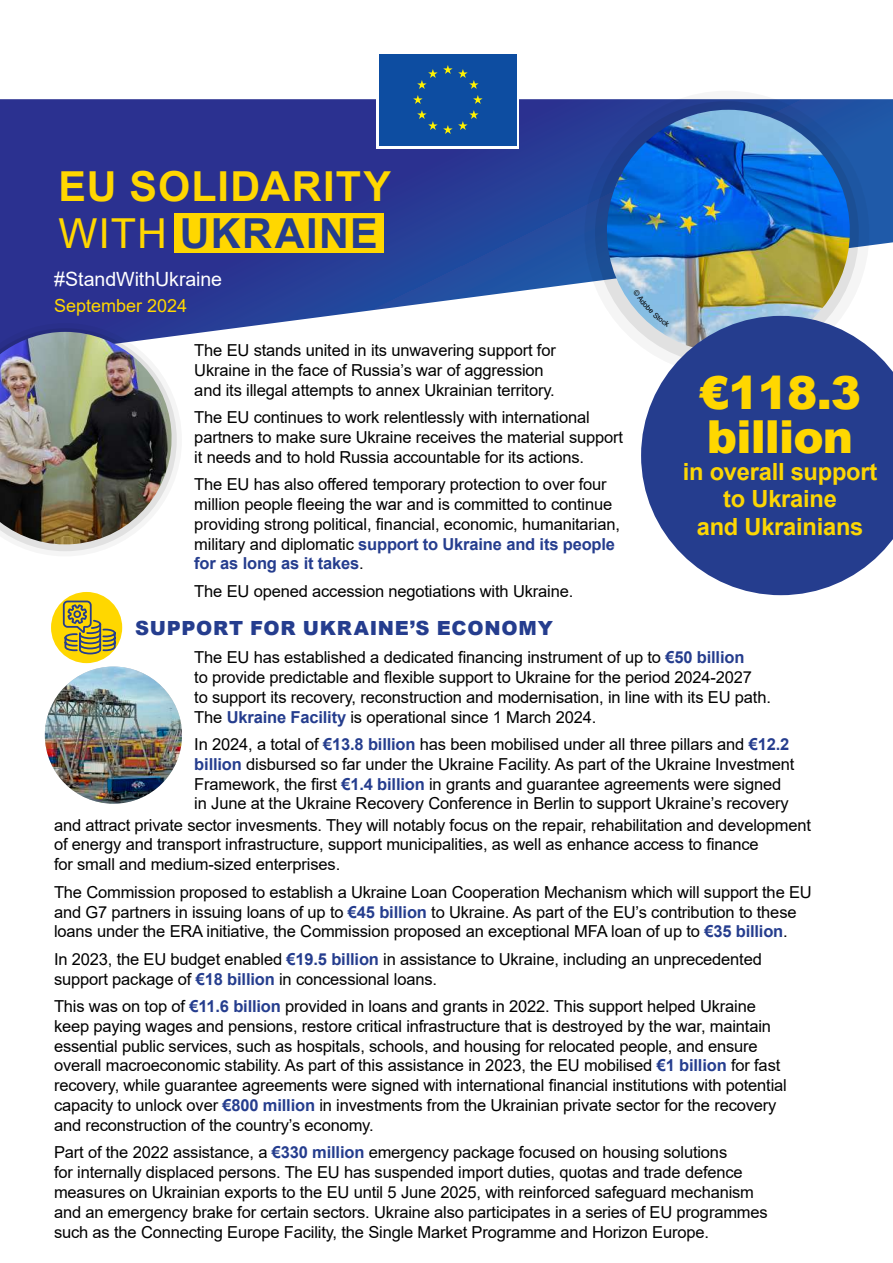
<style>
.page{position:relative;width:893px;height:1263px;background:#fff}
.page>*{position:absolute;margin:0;border:0;box-sizing:border-box;transform-origin:0 0}
.t1{font:900 45.45px/43.8px "Arial";letter-spacing:-.02em;color:#ffd700}
.t2{font:700 41.4px/46.8px "Arial";letter-spacing:.03em;color:#ffd700}
.t3{font:700 23.7px/27.3px "Arial";letter-spacing:-.01em;color:#fcd604;text-align:center}
.t4{font:19.65px "Arial";letter-spacing:-.005em;color:#fff}
.t5{font:900 19.5px "Arial";letter-spacing:.04em;color:#253d8e}
.t6{font:18px "Arial";color:#ffd700}
.t7{font:16.5px/19.8px "Arial";letter-spacing:-.01em;color:#000}
.s1{font-weight:400}
.s2{color:#253d8e}
.s3{font-weight:700;color:#253d8e}
</style>
<div class="page">
<svg style="left:0;top:99px;width:893px;height:236px;background:#3f4e9f"></svg>
<div style="left:376px;top:51px;width:143px;height:97px;background:#fff"></div>
<div style="left:379px;top:54px;width:138px;height:92px;background:#0d4da1"></div>
<svg style="left:413px;top:95px;width:10px;height:9px"></svg>
<svg style="left:417px;top:110px;width:62px;height:24px"></svg>
<svg style="left:473px;top:95px;width:10px;height:9px"></svg>
<svg style="left:417px;top:65px;width:62px;height:24px"></svg>
<div style="left:174px;top:214px;width:210px;height:39px;background:#ffd700"></div>
<svg style="left:0;top:323px;width:182px;height:229px"></svg>
<img style="left:0;top:332px;width:176px;height:214px">
<svg style="left:584px;top:91px;width:285px;height:285px"></svg>
<img style="left:607px;top:110px;width:243px;height:243px;border-radius:121px">
<svg style="left:641px;top:316px;width:252px;height:279px;background:#475b9f"></svg>
<div style="left:51px;top:592px;width:71px;height:71px;background:#ffd700;border-radius:50%"></div>
<svg style="left:62px;top:600px;width:55px;height:55px"></svg>
<img style="left:45px;top:666px;width:137px;height:138px;border-radius:69px">
<svg style="left:633px;top:289px;width:37px;height:38px"></svg>
<h2 class="t2" style="left:58px;top:164px;width:334px">EU SOLIDARITY<br><span class="s1">WITH</span> <span class="s2">UKRAINE</span></h2>
<p class="t4" style="left:54px;top:266px;width:170px">#StandWithUkraine</p>
<p class="t6" style="left:54px;top:294px;width:135px">September 2024</p>
<p class="t7" style="left:194px;top:340px;width:363px">The EU stands united in its unwavering support for<br>Ukraine in the face of Russia’s war of aggression and its illegal attempts to annex Ukrainian territory.</p>
<p class="t7" style="left:194px;top:407px;width:430px">The EU continues to work relentlessly with international partners to make sure Ukraine receives the material support it needs and to hold Russia accountable for its actions.</p>
<p class="t7" style="left:194px;top:474px;width:427px">The EU has also offered temporary protection to over four million people fleeing the war and is committed to continue providing strong political, financial, economic, humanitarian, military and diplomatic <span class="s3">support to Ukraine and its people for as long as it takes</span>.</p>
<p class="t7" style="left:194px;top:581px;width:380px">The EU opened accession negotiations with Ukraine.</p>
<p class="t5" style="left:135px;top:614px;width:419px">SUPPORT FOR UKRAINE’S ECONOMY</p>
<p class="t7" style="left:194px;top:647px;width:578px">The EU has established a dedicated financing instrument of up to <span class="s3">€50 billion<br></span>to provide predictable and flexible support to Ukraine for the period 2024-2027<br>to support its recovery, reconstruction and modernisation, in line with its EU path.<br>The <span class="s3">Ukraine Facility</span> is operational since 1 March 2024.</p>
<p class="t7" style="left:194px;top:734px;width:597px">In 2024, a total of <span class="s3">€13.8 billion</span> has been mobilised under all three pillars and <span class="s3">€12.2</span></p>
<p class="t7" style="left:194px;top:754px;width:602px"><span class="s3">billion</span> disbursed so far under the Ukraine Facility. As part of the Ukraine Investment</p>
<p class="t7" style="left:194px;top:774px;width:588px">Framework, the first <span class="s3">€1.4 billion</span> in grants and guarantee agreements were signed</p>
<p class="t7" style="left:194px;top:794px;width:596px">in June at the Ukraine Recovery Conference in Berlin to support Ukraine’s recovery</p>
<p class="t7" style="left:54px;top:815px;width:758px">and attract private sector invesments. They will notably focus on the repair, rehabilitation and development</p>
<p class="t7" style="left:54px;top:835px;width:706px">of energy and transport infrastructure, support municipalities, as well as enhance access to finance</p>
<p class="t7" style="left:54px;top:854px;width:288px">for small and medium-sized enterprises.</p>
<p class="t7" style="left:54px;top:882px;width:759px">The Commission proposed to establish a Ukraine Loan Cooperation Mechanism which will support the EU and G7 partners in issuing loans of up to <span class="s3">€45 billion</span> to Ukraine. As part of the EU’s contribution to these loans under the ERA initiative, the Commission proposed an exceptional MFA loan of up to <span class="s3">€35 billion</span>.</p>
<p class="t7" style="left:54px;top:949px;width:709px">In 2023, the EU budget enabled <span class="s3">€19.5 billion</span> in assistance to Ukraine, including an unprecedented support package of <span class="s3">€18 billion</span> in concessional loans.</p>
<p class="t7" style="left:54px;top:996px;width:734px">This was on top of <span class="s3">€11.6 billion</span> provided in loans and grants in 2022. This support helped Ukraine keep paying wages and pensions, restore critical infrastructure that is destroyed by the war, maintain essential public services, such as hospitals, schools, and housing for relocated people, and ensure overall macroeconomic stability. As part of this assistance in 2023, the EU mobilised <span class="s3">€1 billion</span> for fast recovery, while guarantee agreements were signed with international financial institutions with potential capacity to unlock over <span class="s3">€800 million</span> in investments from the Ukrainian private sector for the recovery and reconstruction of the country’s economy.</p>
<p class="t7" style="left:54px;top:1142px;width:715px">Part of the 2022 assistance, a <span class="s3">€330 million</span> emergency package focused on housing solutions<br>for internally displaced persons. The EU has suspended import duties, quotas and trade defence measures on Ukrainian exports to the EU until 5 June 2025, with reinforced safeguard mechanism and an emergency brake for certain sectors. Ukraine also participates in a series of EU programmes such as the Connecting Europe Facility, the Single Market Programme and Horizon Europe.</p>
<h1 class="t1" style="left:699px;top:369px;width:164px">€118.3 billion</h1>
<h3 class="t3" style="left:683px;top:458px;width:196px">in overall support to Ukraine<br>and Ukrainians</h3>
</div>
